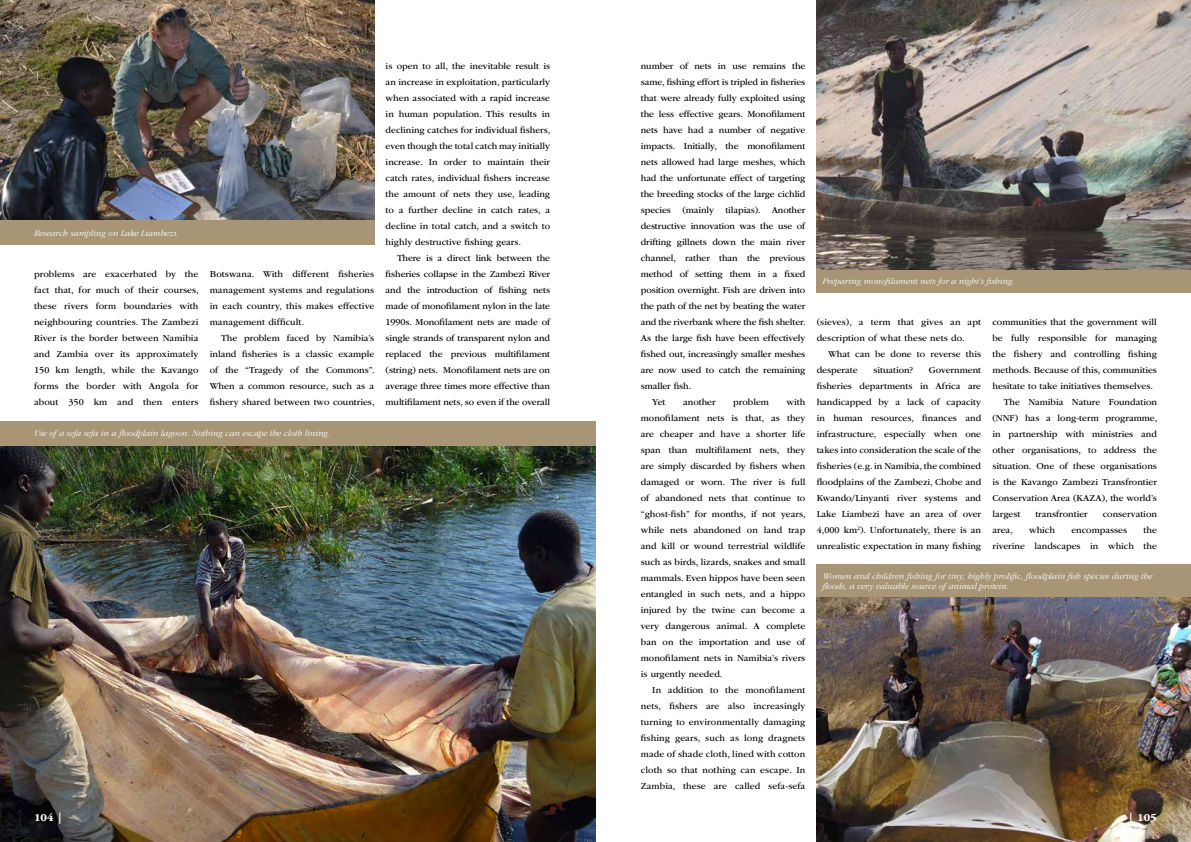
<style>
.page{position:relative;width:1191px;height:842px;background:#fff}
.page>*{position:absolute;margin:0;border:0;box-sizing:border-box;transform-origin:0 0}
.t1{font:700 11px "ITC Garamond Std";color:#fff}
.t2{font:9.5px/16px "ITC Garamond Std";color:#000;text-align:justify}
.t3{font:italic 300 9px/10.8px "ITC Garamond Std";color:#fff}
</style>
<div class="page">
<img style="left:816px;top:0;width:375px;height:270px">
<img style="left:0;top:0;width:374px;height:220px">
<img style="left:0;top:445px;width:595px;height:397px">
<div style="left:0;top:220px;width:374px;height:25px;background:#a79576"></div>
<div style="left:0;top:421px;width:595px;height:24px;background:#a79576"></div>
<div style="left:816px;top:270px;width:375px;height:23px;background:#a79576"></div>
<img style="left:816px;top:597px;width:375px;height:245px">
<div style="left:816px;top:565px;width:375px;height:32px;background:#a79576"></div>
<p class="t3" style="left:34px;top:227px;width:146px">Research sampling on Lake Liambezi.</p>
<p class="t2" style="left:34px;top:266px;width:166px">problems are exacerbated by the fact that, for much of their courses, these rivers form boundaries with neighbouring countries. The Zambezi River is the border between Namibia and Zambia over its approximately 150 km length, while the Kavango forms the border with Angola for about 350 km and then enters</p>
<p class="t2" style="left:210px;top:266px;width:166px">Botswana. With different fisheries management systems and regulations in each country, this makes effective management difficult.</p>
<p class="t2" style="left:210px;top:330px;width:166px;text-indent:11px">The problem faced by Namibia’s inland fisheries is a classic example of the “Tragedy of the Commons”.<br>When a common resource, such as a fishery shared between two countries,</p>
<p class="t3" style="left:34px;top:428px;width:298px">Use of a sefa sefa in a floodplain lagoon. Nothing can escape the cloth lining.</p>
<p class="t2" style="left:386px;top:58px;width:166px">is open to all, the inevitable result is an increase in exploitation, particularly when associated with a rapid increase in human population. This results in declining catches for individual fishers, even though the total catch may initially increase. In order to maintain their catch rates, individual fishers increase the amount of nets they use, leading to a further decline in catch rates, a decline in total catch, and a switch to highly destructive fishing gears.</p>
<p class="t2" style="left:386px;top:250px;width:166px;text-indent:11px">There is a direct link between the fisheries collapse in the Zambezi River and the introduction of fishing nets made of monofilament nylon in the late 1990s. Monofilament nets are made of single strands of transparent nylon and replaced the previous multifilament (string) nets. Monofilament nets are on average three times more effective than multifilament nets, so even if the overall</p>
<p class="t1" style="left:34px;top:811px;width:30px">104 |</p>
<p class="t2" style="left:641px;top:58px;width:166px">number of nets in use remains the</p>
<p class="t2" style="left:641px;top:74px;width:166px">same, fishing effort is tripled in fisheries</p>
<p class="t2" style="left:641px;top:90px;width:166px">that were already fully exploited using</p>
<p class="t2" style="left:641px;top:106px;width:166px">the less effective gears. Monofilament</p>
<p class="t2" style="left:641px;top:122px;width:166px">nets have had a number of negative</p>
<p class="t2" style="left:641px;top:138px;width:166px">impacts. Initially, the monofilament</p>
<p class="t2" style="left:641px;top:154px;width:166px">nets allowed had large meshes, which</p>
<p class="t2" style="left:641px;top:170px;width:166px">had the unfortunate effect of targeting</p>
<p class="t2" style="left:641px;top:186px;width:166px">the breeding stocks of the large cichlid</p>
<p class="t2" style="left:641px;top:202px;width:166px">species (mainly tilapias). Another</p>
<p class="t2" style="left:641px;top:218px;width:166px">destructive innovation was the use of</p>
<p class="t2" style="left:641px;top:234px;width:166px">drifting gillnets down the main river</p>
<p class="t2" style="left:641px;top:250px;width:166px">channel, rather than the previous</p>
<p class="t2" style="left:641px;top:266px;width:166px">method of setting them in a fixed</p>
<p class="t2" style="left:641px;top:282px;width:166px">position overnight. Fish are driven into</p>
<p class="t2" style="left:641px;top:298px;width:166px">the path of the net by beating the water</p>
<p class="t2" style="left:641px;top:314px;width:166px">and the riverbank where the fish shelter.</p>
<p class="t2" style="left:641px;top:330px;width:166px">As the large fish have been effectively</p>
<p class="t2" style="left:641px;top:346px;width:166px">fished out, increasingly smaller meshes</p>
<p class="t2" style="left:641px;top:362px;width:166px">are now used to catch the remaining</p>
<p class="t2" style="left:641px;top:378px;width:52px">smaller fish.</p>
<p class="t2" style="left:652px;top:394px;width:15px">Yet</p>
<p class="t2" style="left:683px;top:394px;width:34px">another</p>
<p class="t2" style="left:733px;top:394px;width:37px">problem</p>
<p class="t2" style="left:641px;top:394px;width:166px;text-indent:146px">with monofilament nets is that, as they are cheaper and have a shorter life span than multifilament nets, they are simply discarded by fishers when damaged or worn. The river is full of abandoned nets that continue to “ghost-fish” for months, if not years, while nets abandoned on land trap and kill or wound terrestrial wildlife such as birds, lizards, snakes and small mammals. Even hippos have been seen entangled in such nets, and a hippo injured by the twine can become a very dangerous animal. A complete ban on the importation and use of monofilament nets in Namibia’s rivers is urgently needed.</p>
<p class="t2" style="left:641px;top:682px;width:166px;text-indent:11px">In addition to the monofilament nets, fishers are also increasingly turning to environmentally damaging fishing gears, such as long dragnets made of shade cloth, lined with cotton cloth so that nothing can escape. In Zambia, these are called sefa-sefa</p>
<p class="t3" style="left:822px;top:276px;width:194px">Preparing monofilament nets for a night’s fishing.</p>
<p class="t2" style="left:816px;top:314px;width:166px">(sieves), a term that gives an apt description of what these nets do.</p>
<p class="t2" style="left:816px;top:346px;width:166px;text-indent:11px">What can be done to reverse this desperate</p>
<p class="t2" style="left:873px;top:362px;width:41px">situation?</p>
<p class="t2" style="left:816px;top:362px;width:166px;text-indent:112px">Government fisheries departments in Africa are handicapped by a lack of capacity in human resources, finances and infrastructure, especially when one takes into consideration the scale of the fisheries (e.g. in Namibia, the combined floodplains of the Zambezi, Chobe and Kwando/Linyanti river systems and Lake Liambezi have an area of over 4,000 km<sup>2</sup>). Unfortunately, there is an unrealistic expectation in many fishing</p>
<p class="t2" style="left:992px;top:314px;width:166px">communities that the government will</p>
<p class="t2" style="left:992px;top:330px;width:166px">be fully responsible for managing</p>
<p class="t2" style="left:992px;top:346px;width:166px">the fishery and controlling fishing</p>
<p class="t2" style="left:992px;top:362px;width:166px">methods. Because of this, communities</p>
<p class="t2" style="left:992px;top:378px;width:162px">hesitate to take initiatives themselves.</p>
<p class="t2" style="left:1003px;top:394px;width:155px">The Namibia Nature Foundation</p>
<p class="t2" style="left:992px;top:410px;width:166px">(NNF) has a long-term programme,</p>
<p class="t2" style="left:992px;top:426px;width:166px">in partnership with ministries and</p>
<p class="t2" style="left:992px;top:442px;width:166px">other organisations, to address the</p>
<p class="t2" style="left:992px;top:458px;width:166px">situation. One of these organisations</p>
<p class="t2" style="left:992px;top:474px;width:166px">is the Kavango Zambezi Transfrontier</p>
<p class="t2" style="left:992px;top:490px;width:166px">Conservation Area (KAZA), the world’s</p>
<p class="t2" style="left:992px;top:506px;width:29px">largest</p>
<p class="t2" style="left:1035px;top:506px;width:54px">transfrontier</p>
<p class="t2" style="left:1102px;top:506px;width:56px">conservation</p>
<p class="t2" style="left:992px;top:522px;width:22px">area,</p>
<p class="t2" style="left:1029px;top:522px;width:27px">which</p>
<p class="t2" style="left:1071px;top:522px;width:57px">encompasses</p>
<p class="t2" style="left:992px;top:522px;width:166px;text-align:right">the<br>riverine landscapes in which the</p>
<p class="t3" style="left:822px;top:570px;width:331px">Women and children fishing for tiny, highly prolific, floodplain fish species during the floods, a very valuable source of animal protein.</p>
<p class="t1" style="left:1128px;top:811px;width:30px">| 105</p>
</div>
